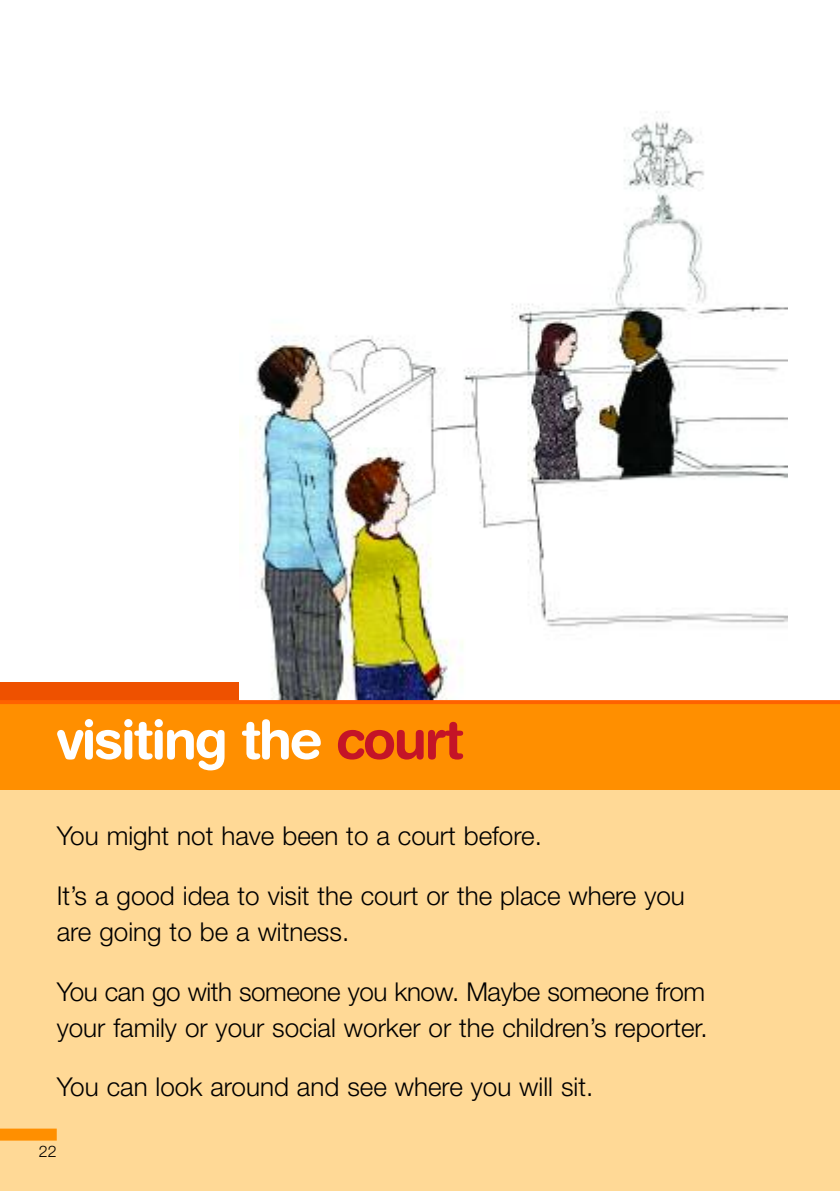
<style>
.page{position:relative;width:840px;height:1191px;background:#fff}
.page>*{position:absolute;margin:0;border:0;box-sizing:border-box;transform-origin:0 0}
.t1{font:700 54px "Helvetica Rounded";letter-spacing:-.045em;color:#fff}
.t2{font:300 26px/36px "Helvetica Neue";color:#000}
.t3{font:300 16px "Helvetica Neue";color:#000}
.s1{color:#c41427}
</style>
<div class="page">
<div style="left:0;top:758px;width:839px;height:433px;background:#ffd996"></div>
<img style="left:239px;top:111px;width:547px;height:589px">
<div style="left:0;top:1128px;width:57px;height:12px;background:#ff8f00"></div>
<div style="left:0;top:702px;width:839px;height:88px;background:#ff8f00"></div>
<div style="left:0;top:682px;width:238px;height:20px;background:#ee5100"></div>
<svg style="left:0;top:700px;width:839px;height:4px;background:#fe6303"></svg>
<h1 class="t1" style="left:57px;top:720px;width:408px">visiting the <span class="s1">court</span></h1>
<p class="t2" style="left:57px;top:820px;width:486px">You might not have been to a court before.</p>
<p class="t2" style="left:57px;top:880px;width:629px">It’s a good idea to visit the court or the place where you are going to be a witness.</p>
<p class="t2" style="left:57px;top:975px;width:652px">You can go with someone you know. Maybe someone from your family or your social worker or the children’s reporter.</p>
<p class="t2" style="left:57px;top:1071px;width:537px">You can look around and see where you will sit.</p>
<p class="t3" style="left:39px;top:1146px;width:19px">22</p>
</div>
